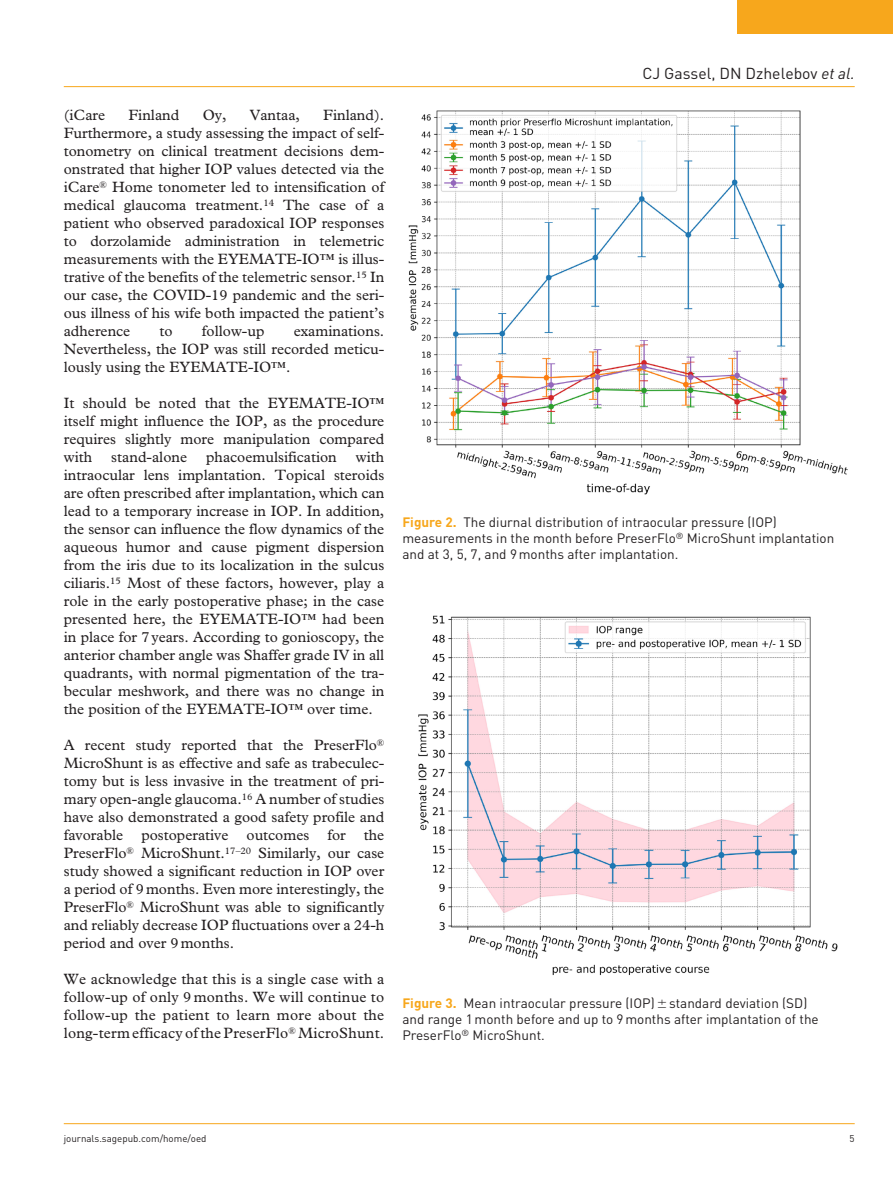
<style>
.page{position:relative;width:893px;height:1191px;background:#fff}
.page>*{position:absolute;margin:0;border:0;box-sizing:border-box;transform-origin:0 0}
.t1{font:15.75px "DIN";color:#231f20}
.t2{font:15px/18px "Plantin Std";color:#231f20;text-align:justify}
.t3{font:13.5px/15.8px "DIN";color:#231f20}
.t4{font:9.75px "DIN";color:#231f20}
.s1{font-style:italic}
.s2{font-weight:700;color:#f7a71c}
</style>
<div class="page">
<hr style="left:64px;top:86px;width:791px;height:1px;background:#f7a71c">
<hr style="left:64px;top:1123px;width:791px;height:1px;background:#f7a71c">
<div style="left:738px;top:0;width:155px;height:34px;background:#f7a71c"></div>
<img style="left:408px;top:110px;width:440px;height:385px">
<img style="left:418px;top:615px;width:420px;height:361px">
<p class="t2" style="left:64px;top:106px;width:322px;text-indent:259px">Finland).<br>Furthermore, a study assessing the impact of self&shy;tonometry on clinical treatment decisions dem&shy;onstrated that higher IOP values detected via the iCare<sup>®</sup> Home tonometer led to intensification of medical glaucoma treatment.<sup>14</sup> The case of a patient who observed paradoxical IOP responses to dorzolamide administration in telemetric measurements with the EYEMATE-IO™ is illus&shy;trative of the benefits of the telemetric sensor.<sup>15</sup> In our case, the COVID-19 pandemic and the seri&shy;ous illness of his wife both impacted the patient’s adherence</p>
<p class="t2" style="left:64px;top:106px;width:43px">(iCare</p>
<p class="t2" style="left:128px;top:106px;width:52px">Finland</p>
<p class="t2" style="left:203px;top:106px;width:25px">Oy,</p>
<p class="t2" style="left:250px;top:106px;width:52px">Vantaa,</p>
<p class="t2" style="left:160px;top:322px;width:15px">to</p>
<p class="t2" style="left:202px;top:322px;width:64px">follow-up</p>
<p class="t2" style="left:64px;top:322px;width:322px;text-indent:230px">examinations.<br>Nevertheless, the IOP was still recorded meticu&shy;lously using the EYEMATE-IO™.</p>
<p class="t2" style="left:64px;top:394px;width:322px">It should be noted that the EYEMATE-IO™ itself might influence the IOP, as the procedure requires slightly more manipulation compared with</p>
<p class="t2" style="left:111px;top:448px;width:77px">stand-alone</p>
<p class="t2" style="left:206px;top:448px;width:132px">phacoemulsification</p>
<p class="t2" style="left:64px;top:448px;width:322px;text-indent:292px">with intraocular lens implantation. Topical steroids are often prescribed after implantation, which can lead to a temporary increase in IOP. In addition, the sensor can influence the flow dynamics of the aqueous humor and cause pigment dispersion from the iris due to its localization in the sulcus ciliaris.<sup>15</sup> Most of these factors, however, play a role in the early postoperative phase; in the case presented here, the EYEMATE-IO™ had been in place for 7years. According to gonioscopy, the anterior chamber angle was Shaffer grade IV in all quadrants, with normal pigmentation of the tra&shy;becular meshwork, and there was no change in the position of the EYEMATE-IO™ over time.</p>
<p class="t2" style="left:64px;top:736px;width:322px">A recent study reported that the PreserFlo<sup>® </sup>MicroShunt is as effective and safe as trabeculec&shy;tomy but is less invasive in the treatment of pri&shy;mary open-angle glaucoma.<sup>16</sup> A number of studies have also demonstrated a good safety profile and favorable postoperative outcomes for the PreserFlo<sup>®</sup> MicroShunt.<sup>17–20</sup> Similarly, our case study showed a significant reduction in IOP over a period of 9months. Even more interestingly, the PreserFlo<sup>®</sup> MicroShunt was able to significantly and reliably decrease IOP fluctuations over a 24-h period and over 9months.</p>
<p class="t2" style="left:64px;top:970px;width:322px">We acknowledge that this is a single case with a follow-up of only 9 months. We will continue to follow-up the patient to learn more about the long-term efficacy of the PreserFlo<sup>®</sup> MicroShunt.</p>
<p class="t1" style="left:642px;top:63px;width:214px">CJ Gassel, DN Dzhelebov <span class="s1">et al.</span></p>
<p class="t3" style="left:402px;top:514px;width:433px"><span class="s2">Figure 2.</span> The diurnal distribution of intraocular pressure (IOP) measurements in the month before PreserFlo<sup>®</sup> MicroShunt implantation and at 3, 5, 7, and 9months after implantation.</p>
<p class="t3" style="left:402px;top:995px;width:418px"><span class="s2">Figure 3.</span> Mean intraocular pressure (IOP) standard deviation (SD) and range 1month before and up to 9months after implantation of the<br>PreserFlo<sup>®</sup> MicroShunt.</p>
<p class="t4" style="left:64px;top:1132px;width:144px">journals.sagepub.com/home/oed</p>
<p class="t4" style="left:850px;top:1132px;width:7px">5</p>
</div>
